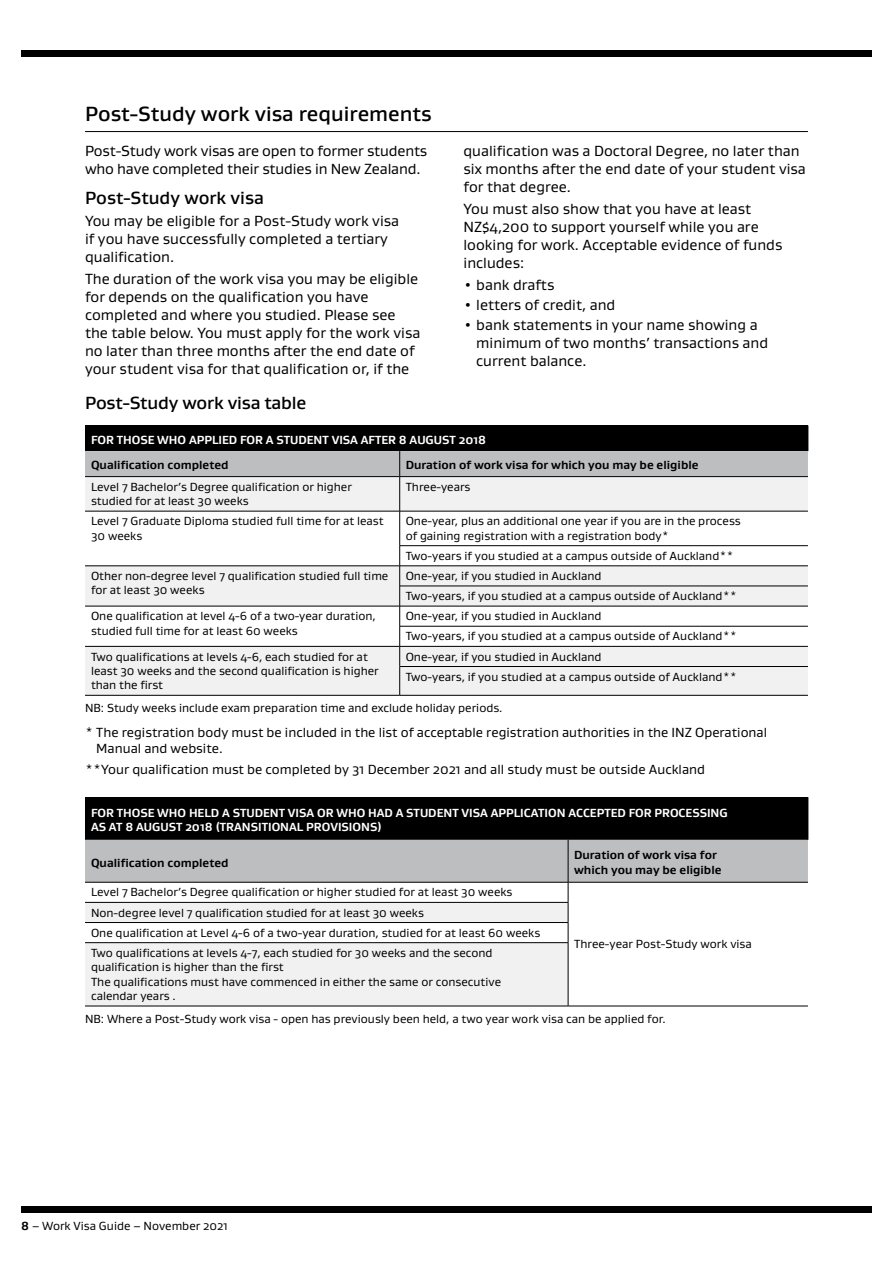
<style>
.page{position:relative;width:893px;height:1263px;background:#fff}
.page>*{position:absolute;margin:0;border:0;box-sizing:border-box;transform-origin:0 0}
.t1{font:500 21px "Gustan";color:#000}
.t2{font:500 18px "Gustan";letter-spacing:-.01em;color:#000}
.t3{font:15px/18px "Gustan";color:#000}
.t4{font:13.5px/16.2px "Gustan";color:#000}
.t5{font:12px/14.4px "Gustan";color:#000}
.t6{font:700 12px/14.4px "Gustan";color:#fff}
.t7{font:700 12px/14.4px "Gustan";color:#000}
.s1{font-weight:700}
</style>
<div class="page">
<div style="left:21px;top:50px;width:851px;height:7px;background:#000"></div>
<div style="left:21px;top:1206px;width:851px;height:7px;background:#000"></div>
<hr style="left:85px;top:131px;width:723px;height:1px;background:#000">
<svg style="left:85px;top:477px;width:723px;height:218px;fill:#f1f1f2"></svg>
<hr style="left:85px;top:511px;width:314px;height:1px;background:#000">
<hr style="left:400px;top:511px;width:408px;height:1px;background:#000">
<hr style="left:400px;top:545px;width:408px;height:1px;background:#000">
<hr style="left:85px;top:565px;width:314px;height:1px;background:#000">
<hr style="left:400px;top:565px;width:408px;height:1px;background:#000">
<hr style="left:400px;top:586px;width:408px;height:1px;background:#000">
<hr style="left:85px;top:606px;width:314px;height:1px;background:#000">
<hr style="left:400px;top:606px;width:408px;height:1px;background:#000">
<hr style="left:400px;top:626px;width:408px;height:1px;background:#000">
<hr style="left:85px;top:646px;width:314px;height:1px;background:#000">
<hr style="left:400px;top:646px;width:408px;height:1px;background:#000">
<hr style="left:400px;top:666px;width:408px;height:1px;background:#000">
<hr style="left:85px;top:695px;width:315px;height:1px;background:#000">
<hr style="left:400px;top:695px;width:408px;height:1px;background:#000">
<svg style="left:85px;top:426px;width:724px;height:51px;background:#5c5d5e"></svg>
<hr style="left:399px;top:477px;width:1px;height:34px;background:#000">
<hr style="left:399px;top:511px;width:1px;height:35px;background:#000">
<svg style="left:399px;top:546px;width:1px;height:149px"></svg>
<div style="left:85px;top:797px;width:723px;height:43px;background:#000"></div>
<div style="left:85px;top:943px;width:483px;height:63px;background:#f1f1f2"></div>
<hr style="left:808px;top:797px;width:1px;height:43px;background:#000">
<hr style="left:85px;top:1006px;width:483px;height:1px;background:#000">
<hr style="left:568px;top:1006px;width:240px;height:1px;background:#000">
<svg style="left:85px;top:840px;width:723px;height:103px"></svg>
<hr style="left:568px;top:943px;width:1px;height:63px;background:#000">
<h1 class="t1" style="left:85px;top:100px;width:348px">Post-Study work visa requirements</h1>
<p class="t3" style="left:85px;top:141px;width:344px">Post-Study work visas are open to former students who have completed their studies in New Zealand.</p>
<h2 class="t2" style="left:85px;top:186px;width:180px">Post-Study work visa</h2>
<p class="t3" style="left:85px;top:211px;width:316px">You may be eligible for a Post-Study work visa if you have successfully completed a tertiary qualification.</p>
<p class="t3" style="left:85px;top:270px;width:337px">The duration of the work visa you may be eligible for depends on the qualification you have completed and where you studied. Please see the table below. You must apply for the work visa no later than three months after the end date of your student visa for that qualification or, if the</p>
<p class="t3" style="left:463px;top:141px;width:344px">qualification was a Doctoral Degree, no later than six months after the end date of your student visa for that degree.</p>
<p class="t3" style="left:463px;top:199px;width:320px">You must also show that you have at least NZ$4,200 to support yourself while you are looking for work. Acceptable evidence of funds includes:</p>
<p class="t3" style="left:463px;top:275px;width:92px">• bank drafts</p>
<p class="t3" style="left:463px;top:296px;width:153px">• letters of credit, and</p>
<p class="t3" style="left:476px;top:316px;width:293px;text-indent:-13px">• bank statements in your name showing a minimum of two months’ transactions and current balance.</p>
<h2 class="t2" style="left:85px;top:391px;width:223px">Post-Study work visa table</h2>
<p class="t6" style="left:91px;top:432px;width:397px">FOR THOSE WHO APPLIED FOR A STUDENT VISA AFTER 8 AUGUST 2018</p>
<p class="t7" style="left:91px;top:458px;width:139px">Qualification completed</p>
<p class="t7" style="left:406px;top:458px;width:294px">Duration of work visa for which you may be eligible</p>
<p class="t5" style="left:91px;top:479px;width:262px">Level 7 Bachelor’s Degree qualification or higher studied for at least 30 weeks</p>
<p class="t5" style="left:406px;top:479px;width:66px">Three-years</p>
<p class="t5" style="left:91px;top:514px;width:294px">Level 7 Graduate Diploma studied full time for at least<br>30 weeks</p>
<p class="t5" style="left:406px;top:514px;width:337px">One-year, plus an additional one year if you are in the process of gaining registration with a registration body*</p>
<p class="t5" style="left:406px;top:548px;width:330px">Two-years if you studied at a campus outside of Auckland**</p>
<p class="t5" style="left:91px;top:568px;width:299px">Other non-degree level 7 qualification studied full time for at least 30 weeks</p>
<p class="t5" style="left:406px;top:565px;width:333px;line-height:20.1px">One-year, if you studied in Auckland<br>Two-years, if you studied at a campus outside of Auckland**</p>
<p class="t5" style="left:91px;top:609px;width:286px">One qualification at level 4-6 of a two-year duration, studied full time for at least 60 weeks</p>
<p class="t5" style="left:406px;top:606px;width:333px;line-height:20.1px">One-year, if you studied in Auckland<br>Two-years, if you studied at a campus outside of Auckland**</p>
<p class="t5" style="left:91px;top:649px;width:289px">Two qualifications at levels 4-6, each studied for at least 30 weeks and the second qualification is higher than the first</p>
<p class="t5" style="left:406px;top:646px;width:333px;line-height:20.1px">One-year, if you studied in Auckland<br>Two-years, if you studied at a campus outside of Auckland**</p>
<p class="t5" style="left:85px;top:701px;width:419px">NB: Study weeks include exam preparation time and exclude holiday periods.</p>
<p class="t4" style="left:96px;top:724px;width:672px;text-indent:-11px">* The registration body must be included in the list of acceptable registration authorities in the INZ Operational<br>Manual and website.</p>
<p class="t4" style="left:85px;top:761px;width:621px">**Your qualification must be completed by 31 December 2021 and all study must be outside Auckland</p>
<p class="t6" style="left:91px;top:805px;width:638px">FOR THOSE WHO HELD A STUDENT VISA OR WHO HAD A STUDENT VISA APPLICATION ACCEPTED FOR PROCESSING<br>AS AT 8 AUGUST 2018 (TRANSITIONAL PROVISIONS)</p>
<p class="t7" style="left:91px;top:855px;width:139px">Qualification completed</p>
<p class="t7" style="left:574px;top:848px;width:149px">Duration of work visa for which you may be eligible</p>
<p class="t5" style="left:91px;top:885px;width:423px">Level 7 Bachelor’s Degree qualification or higher studied for at least 30 weeks</p>
<p class="t5" style="left:91px;top:902px;width:451px;line-height:20.1px">Non-degree level 7 qualification studied for at least 30 weeks<br>One qualification at Level 4-6 of a two-year duration, studied for at least 60 weeks<br>Two qualifications at levels 4-7, each studied for 30 weeks and the second</p>
<p class="t5" style="left:91px;top:959px;width:412px">qualification is higher than the first<br>The qualifications must have commenced in either the same or consecutive calendar years .</p>
<p class="t5" style="left:85px;top:1011px;width:582px">NB: Where a Post-Study work visa - open has previously been held, a two year work visa can be applied for.</p>
<p class="t5" style="left:574px;top:936px;width:179px">Three-year Post-Study work visa</p>
<p class="t5" style="left:21px;top:1218px;width:208px"><span class="s1">8</span> – Work Visa Guide – November 2021</p>
</div>
